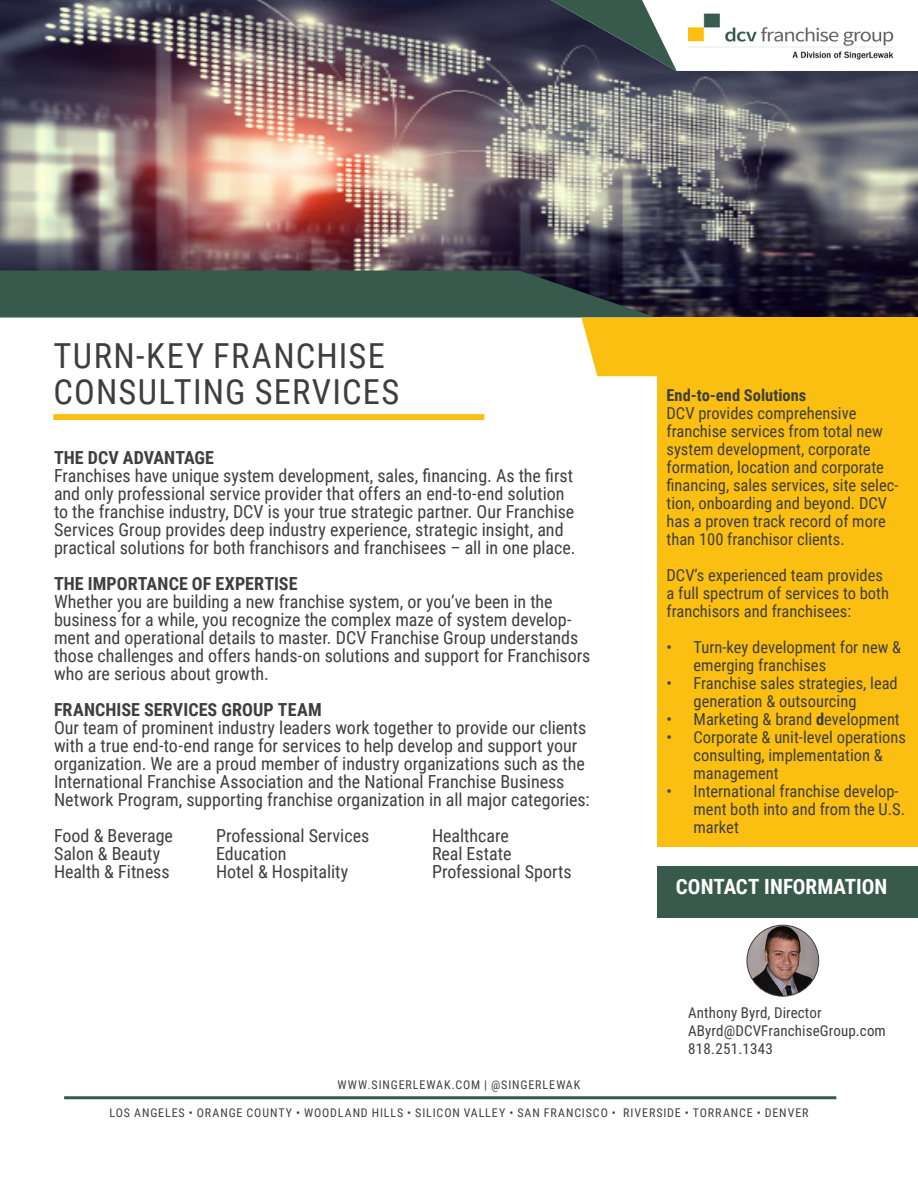
<style>
.page{position:relative;width:918px;height:1188px;background:#fff}
.page>*{position:absolute;margin:0;border:0;box-sizing:border-box;transform-origin:0 0}
.t1{font:34.5px "Roboto Condensed";letter-spacing:.035em;color:#3e3e3f}
.t2{font:700 21px "Roboto Condensed";color:#fff}
.t3{font:18px/18px "Roboto Condensed";color:#3e3e3f}
.t4{font:700 18px "Roboto Condensed";letter-spacing:.005em;color:#3e3e3f}
.t5{font:16.5px/18px "Roboto Condensed";color:#3e3e3f}
.t6{font:700 16.5px "Roboto Condensed";color:#3e3e3f}
.t7{font:15px/18px "Roboto Condensed";letter-spacing:.005em;color:#3e3e3f}
.t8{font:12px "Roboto Condensed";letter-spacing:.075em;color:#3e3e3f}
.s1{font-weight:700}
</style>
<div class="page">
<img style="left:0;top:0;width:918px;height:317px">
<div style="left:53px;top:414px;width:431px;height:6px;background:#fbbf12"></div>
<hr style="left:64px;top:1096px;width:772px;height:3px;background:#375a4d">
<svg style="left:0;top:271px;width:657px;height:105px"></svg>
<div style="left:657px;top:318px;width:261px;height:529px;background:#fbbf12"></div>
<div style="left:657px;top:866px;width:261px;height:52px;background:#375a4d"></div>
<img style="left:747px;top:925px;width:72px;height:71px;border-radius:36px">
<div style="left:747px;top:925px;width:72px;height:72px;border:1px solid #3e3e3f;border-radius:50%"></div>
<svg style="left:551px;top:0;width:367px;height:71px"></svg>
<img style="left:680px;top:7px;width:222px;height:60px">
<p class="t1" style="left:53px;top:332px;width:333px">TURN-KEY FRANCHISE</p>
<p class="t1" style="left:53px;top:368px;width:347px">CONSULTING SERVICES</p>
<p class="t4" style="left:54px;top:445px;width:162px">THE DCV ADVANTAGE</p>
<p class="t3" style="left:54px;top:466px;width:523px">Franchises have unique system development, sales, financing. As the first and only professional service provider that offers an end-to-end solution to the franchise industry, DCV is your true strategic partner. Our Franchise Services Group provides deep industry experience, strategic insight, and practical solutions for both franchisors and franchisees – all in one place.</p>
<p class="t4" style="left:54px;top:571px;width:245px">THE IMPORTANCE OF EXPERTISE</p>
<p class="t3" style="left:54px;top:592px;width:538px">Whether you are building a new franchise system, or you’ve been in the business for a while, you recognize the complex maze of system develop&shy;ment and operational details to master. DCV Franchise Group understands those challenges and offers hands-on solutions and support for Franchisors who are serious about growth.</p>
<p class="t4" style="left:54px;top:697px;width:269px">FRANCHISE SERVICES GROUP TEAM</p>
<p class="t3" style="left:54px;top:718px;width:537px">Our team of prominent industry leaders work together to provide our clients with a true end-to-end range for services to help develop and support your organization. We are a proud member of industry organizations such as the International Franchise Association and the National Franchise Business Network Program, supporting franchise organization in all major categories:</p>
<p class="t3" style="left:54px;top:826px;width:121px">Food &amp; Beverage</p>
<p class="t3" style="left:216px;top:826px;width:155px">Professional Services</p>
<p class="t3" style="left:432px;top:826px;width:78px">Healthcare</p>
<p class="t3" style="left:54px;top:844px;width:108px">Salon &amp; Beauty</p>
<p class="t3" style="left:216px;top:844px;width:72px">Education</p>
<p class="t3" style="left:432px;top:844px;width:81px">Real Estate</p>
<p class="t3" style="left:54px;top:862px;width:117px">Health &amp; Fitness</p>
<p class="t3" style="left:216px;top:862px;width:134px">Hotel &amp; Hospitality</p>
<p class="t3" style="left:432px;top:862px;width:141px">Professional Sports</p>
<p class="t8" style="left:338px;top:1076px;width:244px">WWW.SINGERLEWAK.COM | @SINGERLEWAK</p>
<p class="t6" style="left:667px;top:384px;width:141px">End-to-end Solutions</p>
<p class="t5" style="left:667px;top:404px;width:233px">DCV provides comprehensive franchise services from total new system development, corporate formation, location and corporate financing, sales services, site selec&shy;tion, onboarding and beyond. DCV</p>
<p class="t5" style="left:667px;top:512px;width:221px">has a proven track record of more than 100 franchisor clients.</p>
<p class="t5" style="left:667px;top:566px;width:224px">DCV’s experienced team provides a full spectrum of services to both franchisors and franchisees:</p>
<p class="t5" style="left:694px;top:638px;width:209px;text-indent:-27px">• Turn-key development for new &amp; emerging franchises</p>
<p class="t5" style="left:694px;top:674px;width:206px;text-indent:-27px">• Franchise sales strategies, lead generation &amp; outsourcing</p>
<p class="t5" style="left:667px;top:710px;width:235px">• Marketing &amp; brand <span class="s1">d</span>evelopment</p>
<p class="t5" style="left:694px;top:728px;width:214px;text-indent:-27px">• Corporate &amp; unit-level operations consulting, implementation &amp; management</p>
<p class="t5" style="left:694px;top:782px;width:213px;text-indent:-27px">• International franchise develop&shy;ment both into and from the U.S. market</p>
<p class="t2" style="left:676px;top:872px;width:213px">CONTACT INFORMATION</p>
<p class="t7" style="left:688px;top:1003px;width:199px">Anthony Byrd, Director<br>AByrd@DCVFranchiseGroup.com<br>818.251.1343</p>
<p class="t8" style="left:109px;top:1104px;width:701px">LOS ANGELES • ORANGE COUNTY • WOODLAND HILLS • SILICON VALLEY • SAN FRANCISCO • RIVERSIDE • TORRANCE • DENVER</p>
</div>
